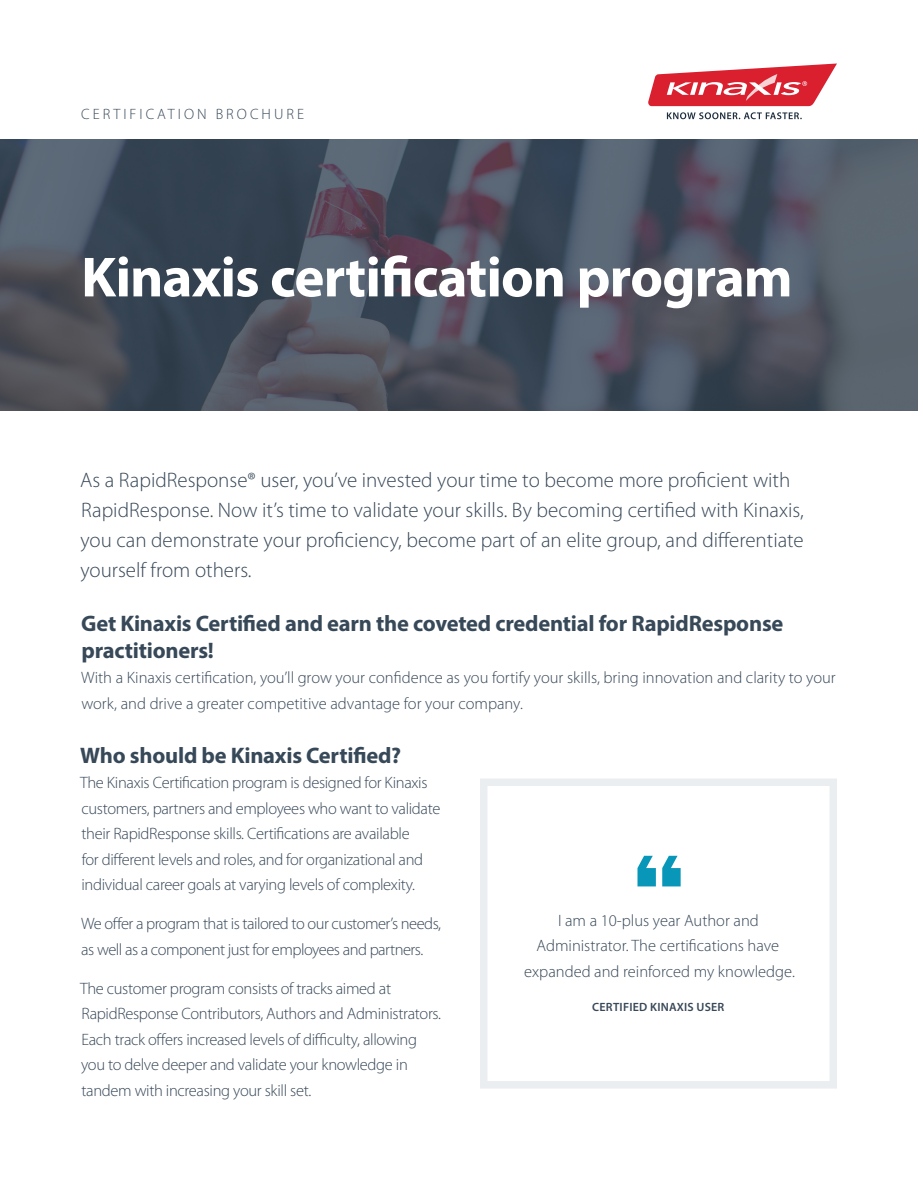
<style>
.page{position:relative;width:918px;height:1188px;background:#fff}
.page>*{position:absolute;margin:0;border:0;box-sizing:border-box;transform-origin:0 0}
.t1{font:700 57px "Myriad Pro";letter-spacing:-.02em;color:#fff}
.t2{font:700 22.5px/27px "Myriad Pro";letter-spacing:-.01em;color:#374858}
.t3{font:300 21px/30px "Myriad Pro";color:#374858}
.t4{font:300 16.5px/25.5px "Myriad Pro";letter-spacing:-.02em;color:#374858}
.t5{font:300 16.5px/25.5px "Myriad Pro";color:#374858}
.t6{font:300 15px "Myriad Pro";letter-spacing:.2em;color:#374858}
.t7{font:600 12px "Myriad Pro";letter-spacing:.02em;color:#374858}
</style>
<div class="page">
<svg style="left:0;top:139px;width:918px;height:272px;background:#49515f"></svg>
<svg style="left:648px;top:64px;width:189px;height:42px"></svg>
<svg style="left:667px;top:112px;width:135px;height:7px"></svg>
<div style="left:480px;top:778px;width:357px;height:311px;border:8px solid #ebeef0"></div>
<svg style="left:662px;top:856px;width:19px;height:30px"></svg>
<svg style="left:637px;top:856px;width:19px;height:30px"></svg>
<p class="t6" style="left:81px;top:106px;width:224px">CERTIFICATION BROCHURE</p>
<h1 class="t1" style="left:81px;top:240px;width:713px">Kinaxis certification program</h1>
<p class="t3" style="left:80px;top:465px;width:725px">As a RapidResponse® user, you’ve invested your time to become more proficient with RapidResponse. Now it’s time to validate your skills. By becoming certified with Kinaxis, you can demonstrate your proficiency, become part of an elite group, and differentiate yourself from others.</p>
<h2 class="t2" style="left:81px;top:609px;width:704px">Get Kinaxis Certified and earn the coveted credential for RapidResponse practitioners!</h2>
<p class="t5" style="left:81px;top:665px;width:756px">With a Kinaxis certification, you’ll grow your confidence as you fortify your skills, bring innovation and clarity to your work, and drive a greater competitive advantage for your company.</p>
<h2 class="t2" style="left:80px;top:741px;width:322px">Who should be Kinaxis Certified?</h2>
<p class="t4" style="left:80px;top:770px;width:362px">The Kinaxis Certification program is designed for Kinaxis customers, partners and employees who want to validate their RapidResponse skills. Certifications are available<br>for different levels and roles, and for organizational and individual career goals at varying levels of complexity.</p>
<p class="t4" style="left:81px;top:911px;width:361px">We offer a program that is tailored to our customer’s needs, as well as a component just for employees and partners.</p>
<p class="t4" style="left:80px;top:976px;width:362px">The customer program consists of tracks aimed at RapidResponse Contributors, Authors and Administrators.<br>Each track offers increased levels of difficulty, allowing you to delve deeper and validate your knowledge in tandem with increasing your skill set.</p>
<p class="t5" style="left:524px;top:908px;width:272px;text-align:center">I am a 10-plus year Author and<br>Administrator. The certifications have expanded and reinforced my knowledge.</p>
<p class="t7" style="left:592px;top:1000px;width:134px">CERTIFIED KINAXIS USER</p>
</div>
